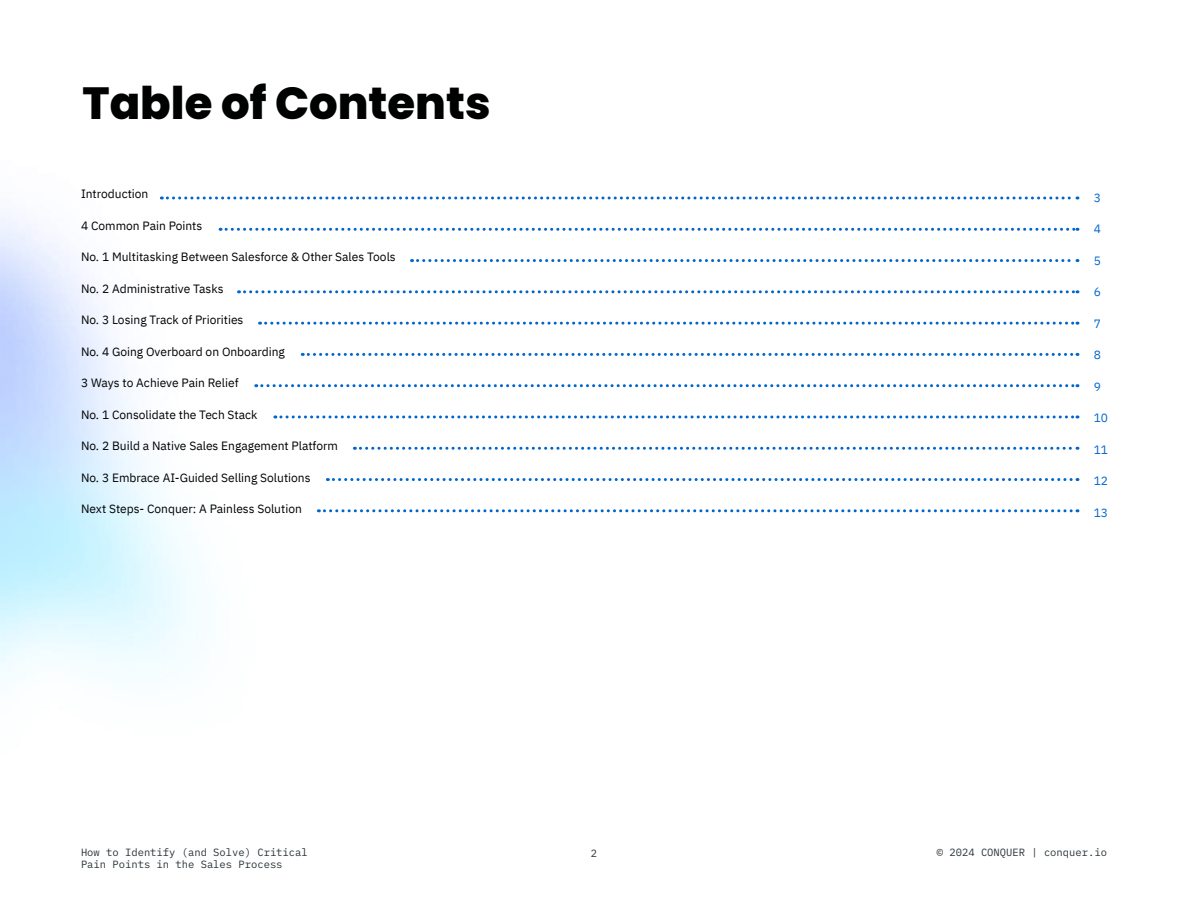
<style>
.page{position:relative;width:1188px;height:918px;background:#fff}
.page>*{position:absolute;margin:0;border:0;box-sizing:border-box;transform-origin:0 0}
.t1{font:800 45px "Poppins";color:#000101}
.t2{font:12px "IBM Plex Sans";color:#000101}
.t3{font:12px "IBM Plex Sans";letter-spacing:-.02em;color:#06c}
.t4{font:10.5px/12.6px "IBM Plex Mono";color:#2a3439}
</style>
<div class="page">
<img style="left:0;top:196px;width:285px;height:481px">
<svg style="left:412px;top:259px;width:666px;height:3px"></svg>
<svg style="left:238px;top:290px;width:840px;height:3px"></svg>
<svg style="left:256px;top:384px;width:822px;height:3px"></svg>
<svg style="left:302px;top:353px;width:776px;height:3px"></svg>
<svg style="left:260px;top:322px;width:818px;height:3px"></svg>
<svg style="left:220px;top:228px;width:858px;height:3px"></svg>
<svg style="left:275px;top:415px;width:803px;height:3px"></svg>
<svg style="left:161px;top:196px;width:917px;height:4px"></svg>
<svg style="left:354px;top:447px;width:724px;height:3px"></svg>
<svg style="left:327px;top:478px;width:751px;height:3px"></svg>
<svg style="left:318px;top:509px;width:760px;height:3px"></svg>
<h1 class="t1" style="left:82px;top:78px;width:410px">Table of Contents</h1>
<p class="t2" style="left:81px;top:185px;width:69px">Introduction</p>
<p class="t2" style="left:81px;top:216px;width:123px">4 Common Pain Points</p>
<p class="t2" style="left:81px;top:248px;width:316px">No. 1 Multitasking Between Salesforce &amp; Other Sales Tools</p>
<p class="t2" style="left:81px;top:279px;width:144px">No. 2 Administrative Tasks</p>
<p class="t2" style="left:81px;top:311px;width:164px">No. 3 Losing Track of Priorities</p>
<p class="t2" style="left:81px;top:342px;width:205px">No. 4 Going Overboard on Onboarding</p>
<p class="t2" style="left:81px;top:374px;width:159px">3 Ways to Achieve Pain Relief</p>
<p class="t2" style="left:81px;top:405px;width:178px">No. 1 Consolidate the Tech Stack</p>
<p class="t2" style="left:81px;top:437px;width:259px">No. 2 Build a Native Sales Engagement Platform</p>
<p class="t2" style="left:81px;top:468px;width:231px">No. 3 Embrace AI-Guided Selling Solutions</p>
<p class="t2" style="left:81px;top:500px;width:222px">Next Steps- Conquer: A Painless Solution</p>
<p class="t3" style="left:1094px;top:188px;width:9px">3</p>
<p class="t3" style="left:1094px;top:220px;width:9px">4</p>
<p class="t3" style="left:1094px;top:251px;width:9px">5</p>
<p class="t3" style="left:1094px;top:283px;width:9px">6</p>
<p class="t3" style="left:1094px;top:314px;width:9px">7</p>
<p class="t3" style="left:1094px;top:346px;width:9px">8</p>
<p class="t3" style="left:1094px;top:377px;width:9px">9</p>
<p class="t3" style="left:1094px;top:409px;width:16px">10</p>
<p class="t3" style="left:1094px;top:440px;width:16px">11</p>
<p class="t3" style="left:1094px;top:472px;width:16px">12</p>
<p class="t3" style="left:1094px;top:503px;width:16px">13</p>
<p class="t4" style="left:81px;top:845px;width:228px">How to Identify (and Solve) Critical<br>Pain Points in the Sales Process</p>
<p class="t4" style="left:591px;top:847px;width:8px">2</p>
<p class="t4" style="left:937px;top:845px;width:172px">© 2024 CONQUER | conquer.io</p>
</div>
